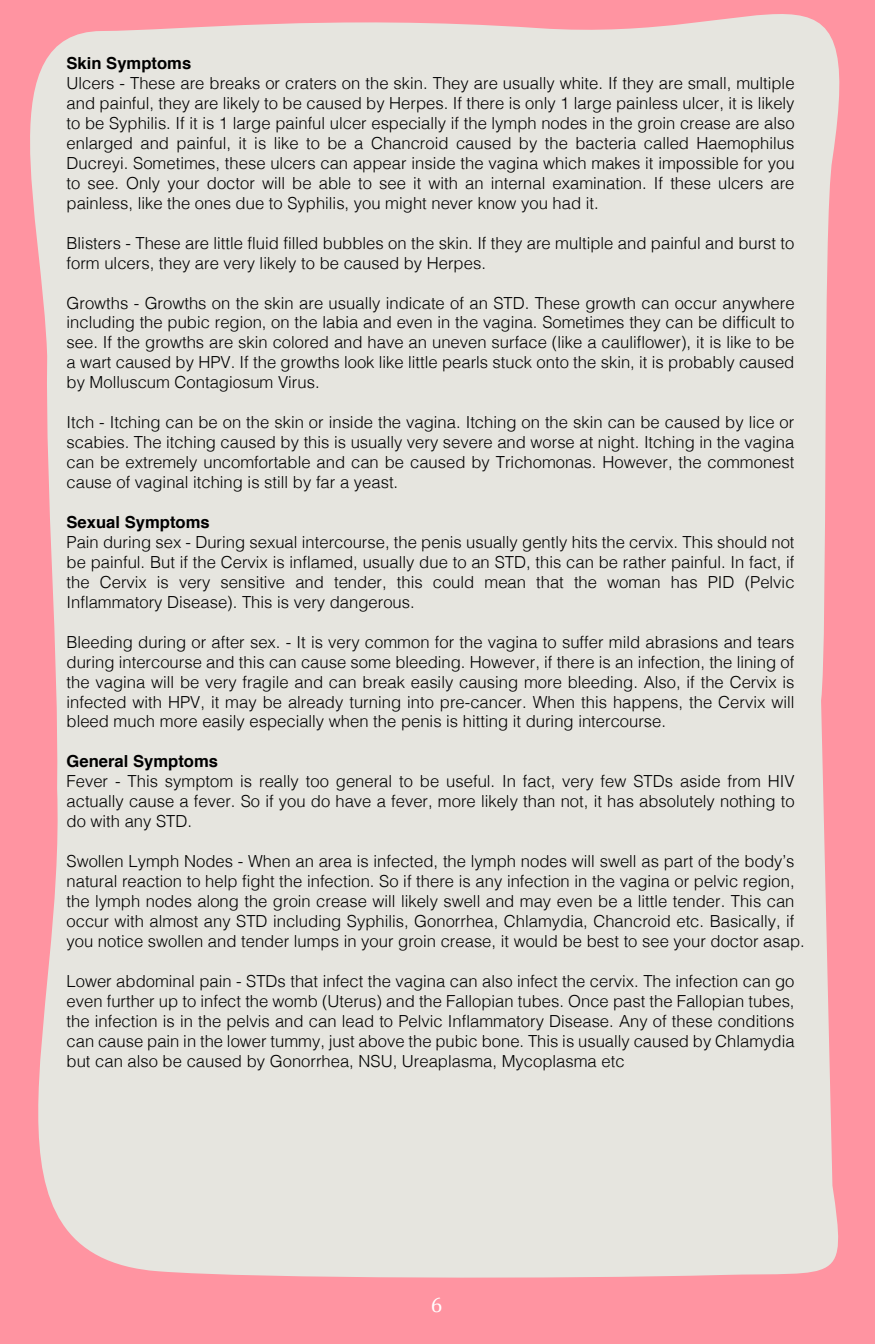
<style>
.page{position:relative;width:875px;height:1344px;background:#ff94a1}
.page>*{position:absolute;margin:0;border:0;box-sizing:border-box;transform-origin:0 0}
.t1{font:21px "Cambria";color:#fff}
.t2{font:300 16.62px/19.9px "Helvetica";color:#000;text-align:justify}
.t3{font:700 16.62px "Helvetica";color:#000}
</style>
<div class="page">
<div style="left:30px;top:14px;width:810px;height:1264px;background:#e6e5df"></div>
<p class="t3" style="left:67px;top:50px;width:126px">Skin Symptoms</p>
<p class="t2" style="left:67px;top:72px;width:730px">Ulcers - These are breaks or craters on the skin. They are usually white. If they are small, multiple and painful, they are likely to be caused by Herpes. If there is only 1 large painless ulcer, it is likely to be Syphilis. If it is 1 large painful ulcer especially if the lymph nodes in the groin crease are also enlarged and painful, it is like to be a Chancroid caused by the bacteria called Haemophilus Ducreyi. Sometimes, these ulcers can appear inside the vagina which makes it impossible for you to see. Only your doctor will be able to see it with an internal examination. If these ulcers are painless, like the ones due to Syphilis, you might never know you had it.</p>
<p class="t2" style="left:67px;top:232px;width:729px">Blisters - These are little fluid filled bubbles on the skin. If they are multiple and painful and burst to form ulcers, they are very likely to be caused by Herpes.</p>
<p class="t2" style="left:67px;top:291px;width:730px">Growths - Growths on the skin are usually indicate of an STD. These growth can occur anywhere including the pubic region, on the labia and even in the vagina. Sometimes they can be difficult to see. If the growths are skin colored and have an uneven surface (like a cauliflower), it is like to be a wart caused by HPV. If the growths look like little pearls stuck onto the skin, it is probably caused by Molluscum Contagiosum Virus.</p>
<p class="t2" style="left:67px;top:411px;width:729px">Itch - Itching can be on the skin or inside the vagina. Itching on the skin can be caused by lice or scabies. The itching caused by this is usually very severe and worse at night. Itching in the vagina can be extremely uncomfortable and can be caused by Trichomonas. However, the commonest cause of vaginal itching is still by far a yeast.</p>
<p class="t3" style="left:67px;top:509px;width:145px">Sexual Symptoms</p>
<p class="t2" style="left:67px;top:531px;width:730px">Pain during sex - During sexual intercourse, the penis usually gently hits the cervix. This should not be painful. But if the Cervix is inflamed, usually due to an STD, this can be rather painful. In fact, if the Cervix is very sensitive and tender, this could mean that the woman has PID (Pelvic Inflammatory Disease). This is very dangerous.</p>
<p class="t2" style="left:67px;top:631px;width:730px">Bleeding during or after sex. - It is very common for the vagina to suffer mild abrasions and tears during intercourse and this can cause some bleeding. However, if there is an infection, the lining of the vagina will be very fragile and can break easily causing more bleeding. Also, if the Cervix is infected with HPV, it may be already turning into pre-cancer. When this happens, the Cervix will bleed much more easily especially when the penis is hitting it during intercourse.</p>
<p class="t3" style="left:67px;top:748px;width:153px">General Symptoms</p>
<p class="t2" style="left:67px;top:770px;width:730px">Fever - This symptom is really too general to be useful. In fact, very few STDs aside from HIV actually cause a fever. So if you do have a fever, more likely than not, it has absolutely nothing to do with any STD.</p>
<p class="t2" style="left:67px;top:850px;width:740px;text-align:left">Swollen Lymph Nodes - When an area is infected, the lymph nodes will swell as part of the body’s natural reaction to help fight the infection. So if there is any infection in the vagina or pelvic region, the lymph nodes along the groin crease will likely swell and may even be a little tender. This can occur with almost any STD including Syphilis, Gonorrhea, Chlamydia, Chancroid etc. Basically, if you notice swollen and tender lumps in your groin crease, it would be best to see your doctor asap.</p>
<p class="t2" style="left:67px;top:970px;width:730px">Lower abdominal pain - STDs that infect the vagina can also infect the cervix. The infection can go even further up to infect the womb (Uterus) and the Fallopian tubes. Once past the Fallopian tubes, the infection is in the pelvis and can lead to Pelvic Inflammatory Disease. Any of these conditions can cause pain in the lower tummy, just above the pubic bone. This is usually caused by Chlamydia but can also be caused by Gonorrhea, NSU, Ureaplasma, Mycoplasma etc</p>
<p class="t1" style="left:431px;top:1297px;width:16px">56</p>
</div>
